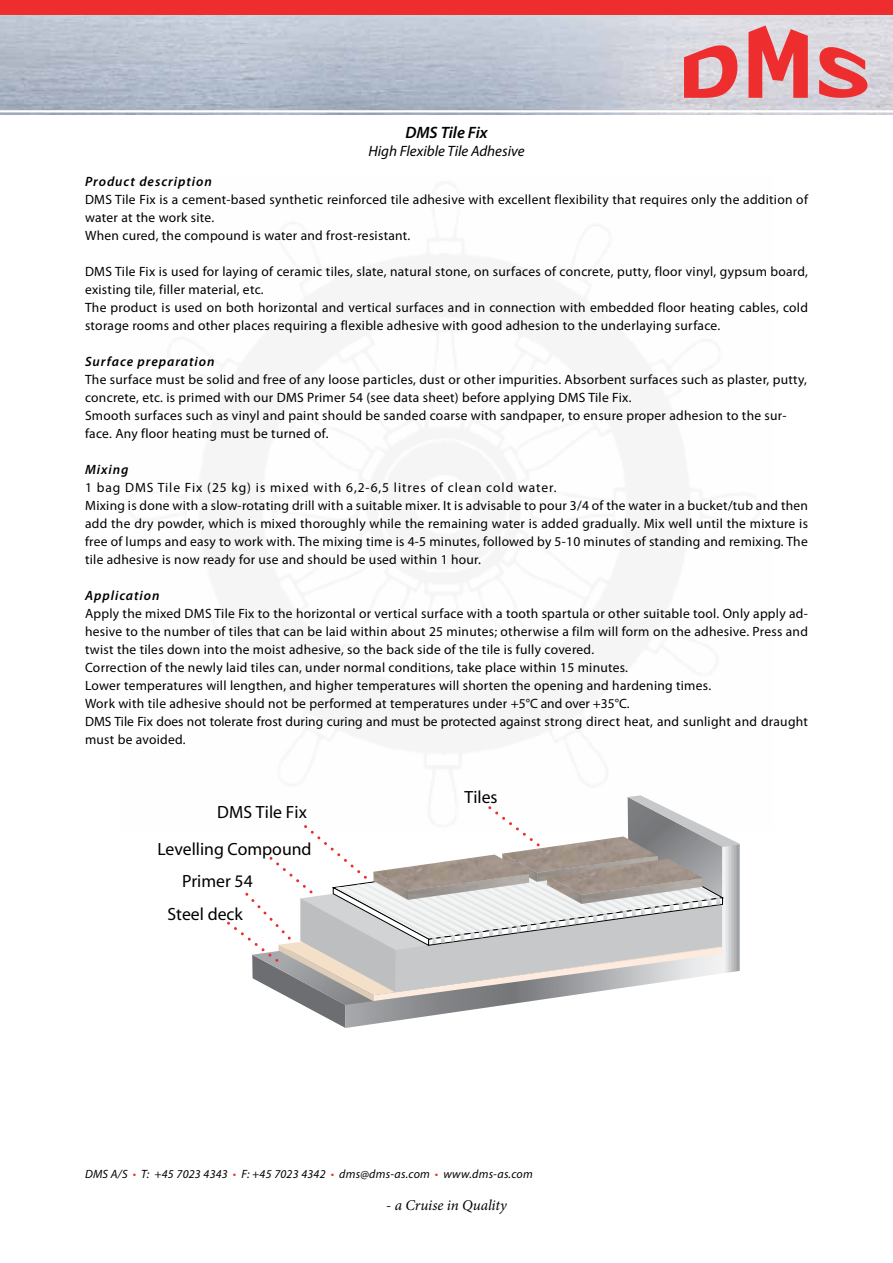
<style>
.page{position:relative;width:893px;height:1263px;background:#fff}
.page>*{position:absolute;margin:0;border:0;box-sizing:border-box;transform-origin:0 0}
.t1{font:17.7px/37.2px "Myriad";color:#000;text-align:right}
.t2{font:italic 600 16.5px "Myriad Pro";color:#000}
.t3{font:italic 15px "Myriad Pro";color:#000}
.t4{font:italic 15px "Minion Pro";letter-spacing:-.005em;color:#000}
.t5{font:13.5px/18px "Myriad Pro";letter-spacing:.02em;color:#000}
.t6{font:italic 600 13.5px "Myriad Pro";letter-spacing:.07em;color:#000}
.t7{font:italic 12px "Myriad Pro";letter-spacing:.02em;color:#000}
.s1{color:#ee2d2e}
</style>
<div class="page">
<img style="left:0;top:14px;width:893px;height:101px">
<div style="left:0;top:0;width:893px;height:14px;background:#ee2d2e"></div>
<hr style="left:0;top:110px;width:893px;height:2px;background:#fff">
<svg style="left:684px;top:45px;width:53px;height:53px;background:#e56f72"></svg>
<svg style="left:749px;top:26px;width:59px;height:72px;background:#e6686b"></svg>
<svg style="left:819px;top:46px;width:48px;height:52px;background:#e47377"></svg>
<svg style="left:227px;top:795px;width:513px;height:233px"></svg>
<p class="t2" style="left:405px;top:122px;width:84px">DMS Tile Fix</p>
<p class="t3" style="left:368px;top:142px;width:158px">High Flexible Tile Adhesive</p>
<p class="t6" style="left:85px;top:173px;width:128px">Product description</p>
<p class="t5" style="left:85px;top:190px;width:724px">DMS Tile Fix is a cement-based synthetic reinforced tile adhesive with excellent flexibility that requires only the addition of water at the work site.<br>When cured, the compound is water and frost-resistant.</p>
<p class="t5" style="left:85px;top:262px;width:724px">DMS Tile Fix is used for laying of ceramic tiles, slate, natural stone, on surfaces of concrete, putty, floor vinyl, gypsum board, existing tile, filler material, etc.<br>The product is used on both horizontal and vertical surfaces and in connection with embedded floor heating cables, cold storage rooms and other places requiring a flexible adhesive with good adhesion to the underlaying surface.</p>
<p class="t6" style="left:85px;top:353px;width:131px">Surface preparation</p>
<p class="t5" style="left:85px;top:370px;width:723px">The surface must be solid and free of any loose particles, dust or other impurities. Absorbent surfaces such as plaster, putty, concrete, etc. is primed with our DMS Primer 54 (see data sheet) before applying DMS Tile Fix.<br>Smooth surfaces such as vinyl and paint should be sanded coarse with sandpaper, to ensure proper adhesion to the sur&shy;face. Any floor heating must be turned of.</p>
<p class="t6" style="left:85px;top:461px;width:45px">Mixing</p>
<p class="t5" style="left:85px;top:478px;width:724px">1 bag DMS Tile Fix (25 kg) is mixed with 6,2-6,5 litres of clean cold water.<br>Mixing is done with a slow-rotating drill with a suitable mixer. It is advisable to pour 3/4 of the water in a bucket/tub and then add the dry powder, which is mixed thoroughly while the remaining water is added gradually. Mix well until the mixture is free of lumps and easy to work with. The mixing time is 4-5 minutes, followed by 5-10 minutes of standing and remixing. The tile adhesive is now ready for use and should be used within 1 hour.</p>
<p class="t6" style="left:85px;top:587px;width:76px">Application</p>
<p class="t5" style="left:85px;top:604px;width:724px">Apply the mixed DMS Tile Fix to the horizontal or vertical surface with a tooth spartula or other suitable tool. Only apply ad&shy;hesive to the number of tiles that can be laid within about 25 minutes; otherwise a film will form on the adhesive. Press and twist the tiles down into the moist adhesive, so the back side of the tile is fully covered.<br>Correction of the newly laid tiles can, under normal conditions, take place within 15 minutes.<br>Lower temperatures will lengthen, and higher temperatures will shorten the opening and hardening times.<br>Work with tile adhesive should not be performed at temperatures under +5°C and over +35°C.<br>DMS Tile Fix does not tolerate frost during curing and must be protected against strong direct heat, and sunlight and draught must be avoided.</p>
<h1 class="t1" style="left:158px;top:794px;width:156px">DMS Tile Fix<br>Levelling Compound</h1>
<h1 class="t1" style="left:182px;top:863px;width:72px">Primer 54</h1>
<h1 class="t1" style="left:168px;top:896px;width:77px">Steel deck</h1>
<h1 class="t1" style="left:465px;top:779px;width:35px">Tiles</h1>
<p class="t7" style="left:85px;top:1167px;width:449px">DMS A/S <span class="s1">•</span> T: +45 7023 4343 <span class="s1">•</span> F: +45 7023 4342 <span class="s1">•</span> dms@dms-as.com <span class="s1">•</span> www.dms-as.com</p>
<p class="t4" style="left:386px;top:1195px;width:122px">- a Cruise in Quality</p>
</div>
